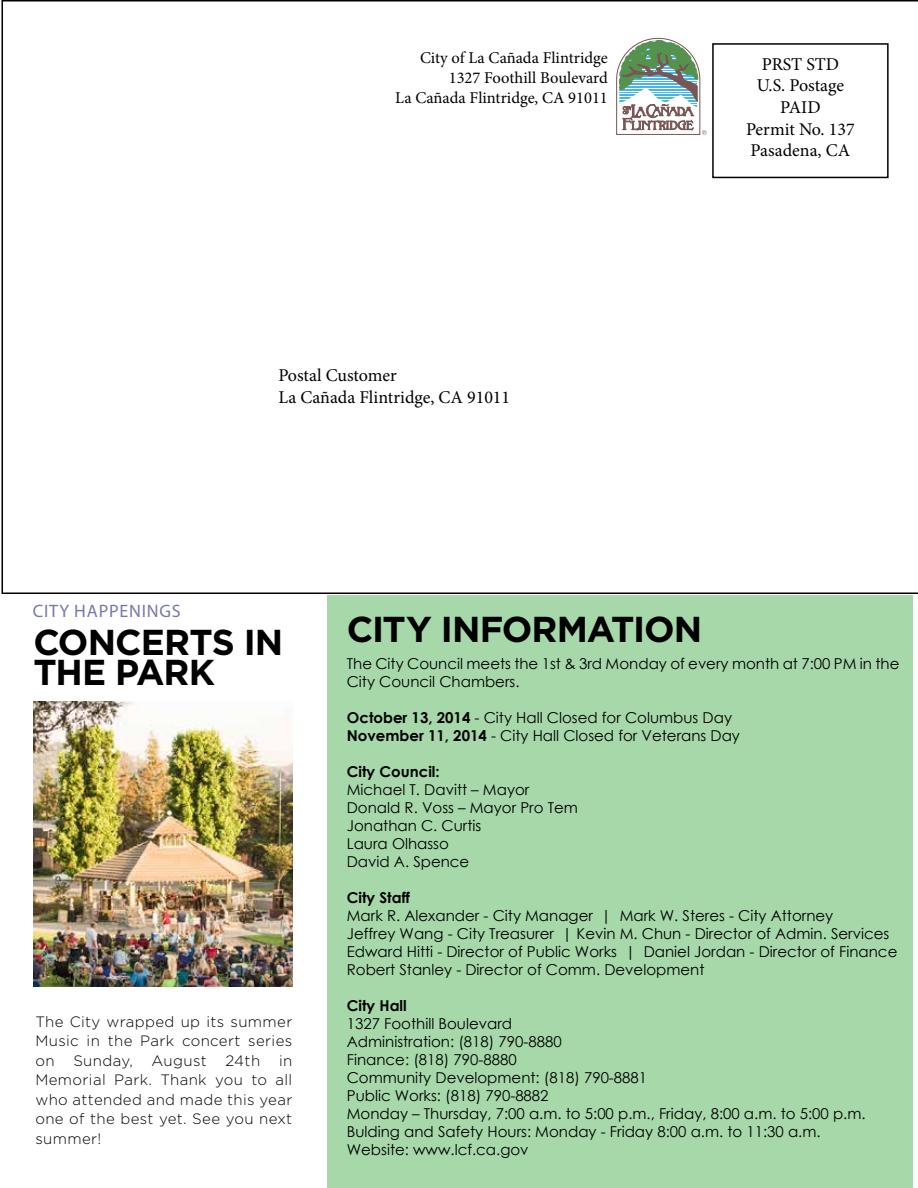
<style>
.page{position:relative;width:918px;height:1188px;background:#fff}
.page>*{position:absolute;margin:0;border:0;box-sizing:border-box;transform-origin:0 0}
.t1{font:700 36px/30px "Gotham";letter-spacing:-.025em;color:#000}
.t2{font:18px/21.6px "Minion Pro";color:#000;text-align:center}
.t3{font:18px "Myriad Pro";letter-spacing:.045em;color:#7578b0}
.t4{font:16.5px/19.8px "Minion Pro";color:#000;text-align:right}
.t5{font:15px/18px "Century Gothic";color:#000}
.t6{font:300 15px/19.5px "Gotham";letter-spacing:.025em;color:#000;text-align:justify}
.t7{font:700 15px "Century Gothic";color:#000}
.s1{font-weight:700}
</style>
<div class="page">
<div style="left:327px;top:595px;width:585px;height:593px;background:#a6d8aa"></div>
<img style="left:33px;top:701px;width:259px;height:286px">
<svg style="left:2px;top:0;width:916px;height:594px"></svg>
<div style="left:712px;top:43px;width:177px;height:135px;border:2px solid #000"></div>
<svg style="left:616px;top:38px;width:91px;height:97px"></svg>
<p class="t4" style="left:395px;top:48px;width:214px">City of La Cañada Flintridge<br>1327 Foothill Boulevard<br>La Cañada Flintridge, CA 91011</p>
<p class="t2" style="left:746px;top:53px;width:110px">PRST STD<br>U.S. Postage<br>PAID<br>Permit No. 137<br>Pasadena, CA</p>
<p class="t2" style="left:278px;top:365px;width:233px;text-align:left">Postal Customer<br>La Cañada Flintridge, CA 91011</p>
<p class="t3" style="left:33px;top:599px;width:149px">CITY HAPPENINGS</p>
<h1 class="t1" style="left:33px;top:627px;width:252px">CONCERTS IN<br>THE PARK</h1>
<p class="t6" style="left:35px;top:1011px;width:258px">The City wrapped up its summer Music in the Park concert series on</p>
<p class="t6" style="left:73px;top:1050px;width:61px">Sunday,</p>
<p class="t6" style="left:152px;top:1050px;width:57px">August</p>
<p class="t6" style="left:226px;top:1050px;width:36px">24th</p>
<p class="t6" style="left:35px;top:1050px;width:258px;text-indent:244px">in Memorial Park. Thank you to all who attended and made this year one of the best yet. See you next summer!</p>
<h1 class="t1" style="left:347px;top:614px;width:357px">CITY INFORMATION</h1>
<p class="t5" style="left:347px;top:654px;width:554px">The City Council meets the 1st &amp; 3rd Monday of every month at 7:00 PM in the<br>City Council Chambers.</p>
<p class="t5" style="left:347px;top:708px;width:395px"><span class="s1">October 13, 2014</span> - City Hall Closed for Columbus Day<br><span class="s1">November 11, 2014</span> - City Hall Closed for Veterans Day</p>
<p class="t7" style="left:347px;top:760px;width:95px">City Council:</p>
<p class="t5" style="left:347px;top:780px;width:233px">Michael T. Davitt – Mayor<br>Donald R. Voss – Mayor Pro Tem<br>Jonathan C. Curtis<br>Laura Olhasso<br>David A. Spence</p>
<p class="t7" style="left:347px;top:886px;width:65px">City Staff</p>
<p class="t5" style="left:347px;top:906px;width:552px">Mark R. Alexander - City Manager | Mark W. Steres - City Attorney<br>Jeffrey Wang - City Treasurer | Kevin M. Chun - Director of Admin. Services Edward Hitti - Director of Public Works | Daniel Jordan - Director of Finance Robert Stanley - Director of Comm. Development</p>
<p class="t7" style="left:347px;top:994px;width:61px">City Hall</p>
<p class="t5" style="left:347px;top:1014px;width:520px">1327 Foothill Boulevard<br>Administration: (818) 790-8880<br>Finance: (818) 790-8880<br>Community Development: (818) 790-8881<br>Public Works: (818) 790-8882<br>Monday – Thursday, 7:00 a.m. to 5:00 p.m., Friday, 8:00 a.m. to 5:00 p.m.<br>Bulding and Safety Hours: Monday - Friday 8:00 a.m. to 11:30 a.m.<br>Website: www.lcf.ca.gov</p>
</div>
